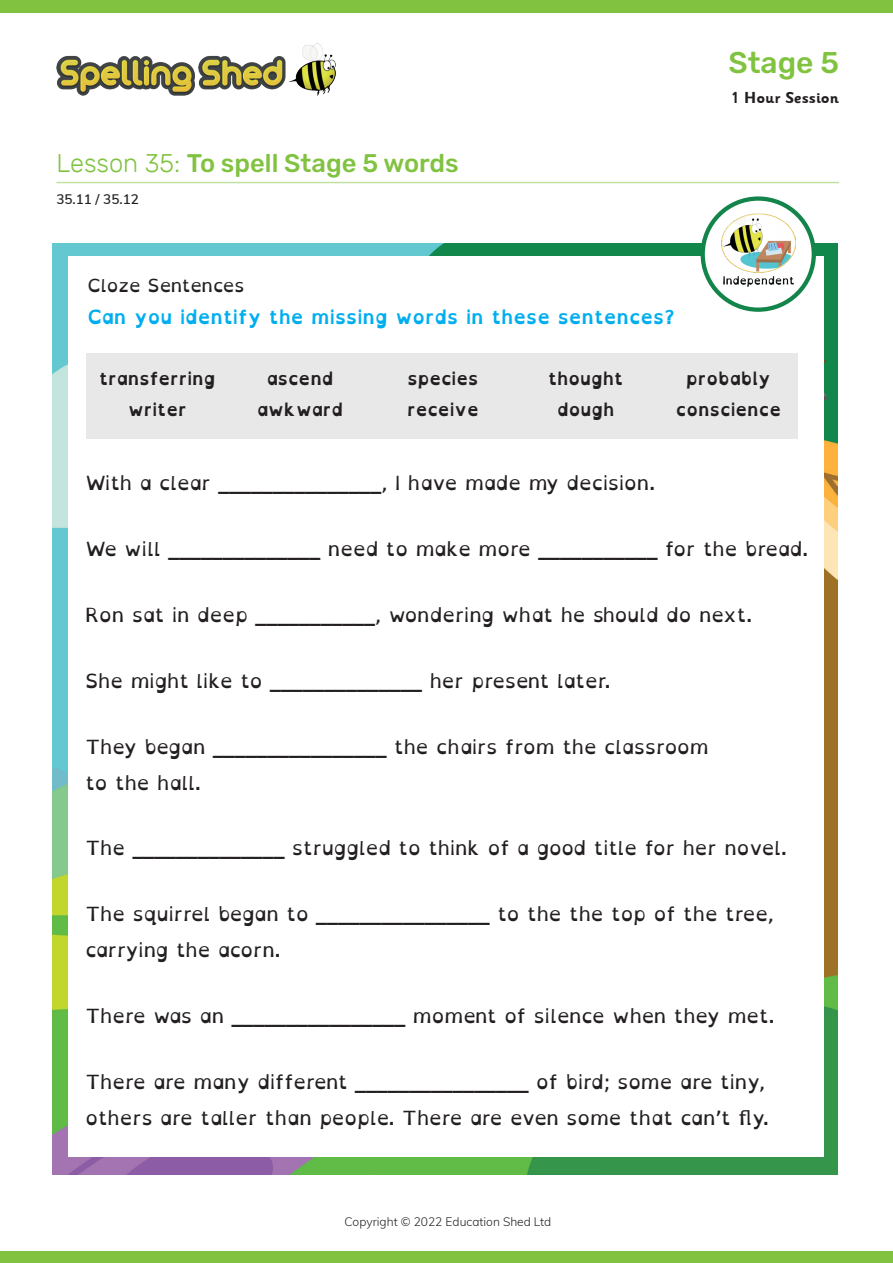
<style>
.page{position:relative;width:893px;height:1263px;background:#fff}
.page>*{position:absolute;margin:0;border:0;box-sizing:border-box;transform-origin:0 0}
.t1{font:500 30px "Rubik";color:#81c340}
.t2{font:500 25.5px "Rubik";color:#81c340}
.t3{font:19.5px/36px "Open Dyslexic Alta";color:#231f20}
.t4{font:700 19.5px "Open Dyslexic Alta";color:#00aeef}
.t5{font:700 18px/31px "Open Dyslexic Alta";color:#231f20;text-align:center}
.t6{font:18px "Open Dyslexic Alta";color:#231f20}
.t7{font:700 15.75px "Sassoon Infant Rg";color:#231f20}
.t8{font:600 13.5px "Muli";color:#231f20}
.t9{font:300 12px "Muli";color:#231f20}
.s1{font-weight:300}
.s2{font-family:"Arial";font-weight:700}
</style>
<div class="page">
<div style="left:0;top:1251px;width:893px;height:12px;background:#81c340"></div>
<div style="left:0;top:0;width:893px;height:13px;background:#81c340"></div>
<img style="left:57px;top:44px;width:279px;height:52px">
<hr style="left:56px;top:182px;width:783px;height:1px;background:#81c340">
<img style="left:53px;top:243px;width:785px;height:932px">
<div style="left:68px;top:256px;width:756px;height:901px;background:#fff"></div>
<svg style="left:703px;top:199px;width:111px;height:111px"></svg>
<div style="left:701px;top:196px;width:115px;height:116px;border:4px solid #13854b;border-radius:50%"></div>
<img style="left:721px;top:214px;width:74px;height:78px">
<div style="left:86px;top:353px;width:712px;height:86px;background:#e8e8e9"></div>
<h2 class="t2" style="left:56px;top:149px;width:404px"><span class="s1">Lesson 35:</span> To spell Stage 5 words</h2>
<p class="t8" style="left:56px;top:189px;width:84px">35.11 / 35.12</p>
<p class="t6" style="left:88px;top:275px;width:159px">Cloze Sentences</p>
<p class="t4" style="left:88px;top:305px;width:589px">Can you identify the missing words in these sentences?</p>
<h1 class="t1" style="left:728px;top:46px;width:112px">Stage 5</h1>
<p class="t7" style="left:731px;top:89px;width:110px">1 Hour Session</p>
<p class="t5" style="left:99px;top:363px;width:118px">transferring writer</p>
<p class="t5" style="left:257px;top:363px;width:88px">ascend awkward</p>
<p class="t5" style="left:407px;top:363px;width:73px;text-align:left">species receive</p>
<p class="t5" style="left:548px;top:363px;width:77px">thought dough</p>
<p class="t5" style="left:676px;top:363px;width:107px">probably conscience</p>
<p class="t3" style="left:85px;top:466px;width:571px">With a clear <span class="s2">_______________</span>, I have made my decision.</p>
<p class="t3" style="left:85px;top:531px;width:724px">We will <span class="s2">______________</span> need to make more <span class="s2">___________</span> for the bread.</p>
<p class="t3" style="left:85px;top:597px;width:668px">Ron sat in deep <span class="s2">___________</span>, wondering what he should do next.</p>
<p class="t3" style="left:85px;top:663px;width:527px">She might like to <span class="s2">______________</span> her present later.</p>
<p class="t3" style="left:85px;top:729px;width:625px">They began <span class="s2">________________</span> the chairs from the classroom to the hall.</p>
<p class="t3" style="left:85px;top:831px;width:703px">The <span class="s2">______________</span> struggled to think of a good title for her novel.</p>
<p class="t3" style="left:85px;top:896px;width:690px">The squirrel began to <span class="s2">________________</span> to the the top of the tree, carrying the acorn.</p>
<p class="t3" style="left:85px;top:998px;width:690px">There was an <span class="s2">________________</span> moment of silence when they met.</p>
<p class="t3" style="left:85px;top:1064px;width:685px">There are many different <span class="s2">________________</span> of bird; some are tiny, others are taller than people. There are even some that can’t fly.</p>
<p class="t9" style="left:344px;top:1213px;width:208px">Copyright © 2022 Education Shed Ltd</p>
</div>
